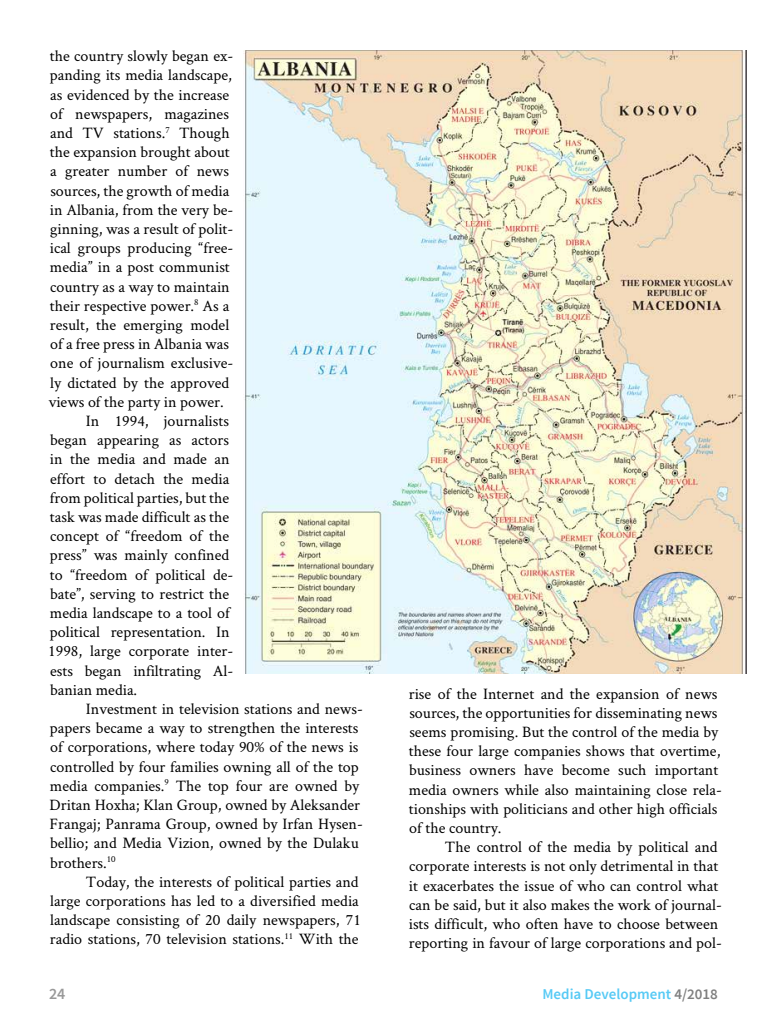
<style>
.page{position:relative;width:768px;height:1024px;background:#fff}
.page>*{position:absolute;margin:0;border:0;box-sizing:border-box;transform-origin:0 0}
.t1{font:16px/19.2px "Crimson Text";color:#000}
.t2{font:600 16px "Source Sans Pro";color:#999}
.t3{font:600 15px "Source Sans Pro";color:#57caf5}
.s1{color:#808080}
</style>
<div class="page">
<img style="left:243px;top:50px;width:504px;height:624px">
<p class="t1" style="left:49px;top:46px;width:186px">the country slowly began ex&shy;panding its media landscape, as evidenced by the increase of newspapers, magazines and TV stations.<sup>7</sup> Though the expansion brought about a greater number of news sources, the growth of media in Albania, from the very be&shy;ginning, was a result of polit&shy;ical groups producing “free&shy;media” in a post communist country as a way to maintain their respective power.<sup>8</sup> As a result, the emerging model of a free press in Albania was one of journalism exclusive&shy;ly dictated by the approved views of the party in power.</p>
<p class="t1" style="left:48px;top:411px;width:187px;text-indent:38px">In 1994, journalists began appearing as actors in the media and made an effort to detach the media from political parties, but the task was made difficult as the concept of “freedom of the press” was mainly confined to “freedom of political de&shy;bate”, serving to restrict the media landscape to a tool of political representation. In<br>1998, large corporate inter&shy;ests began infiltrating Al&shy;banian media.</p>
<p class="t1" style="left:50px;top:699px;width:315px;text-indent:36px">Investment in television stations and news&shy;papers became a way to strengthen the interests of corporations, where today 90% of the news is controlled by four families owning all of the top media companies.<sup>9</sup> The top four are owned by Dritan Hoxha; Klan Group, owned by Aleksander Frangaj; Panrama Group, owned by Irfan Hysen&shy;bellio; and Media Vizion, owned by the Dulaku brothers.<sup>10</sup></p>
<p class="t1" style="left:50px;top:872px;width:313px;text-indent:36px">Today, the interests of political parties and large corporations has led to a diversified media landscape consisting of 20 daily newspapers, 71 radio stations, 70 television stations.<sup>11</sup> With the</p>
<p class="t1" style="left:409px;top:683px;width:315px">rise of the Internet and the expansion of news sources, the opportunities for disseminating news seems promising. But the control of the media by these four large companies shows that overtime, business owners have become such important media owners while also maintaining close rela&shy;tionships with politicians and other high officials of the country.</p>
<p class="t1" style="left:409px;top:837px;width:315px;text-indent:36px">The control of the media by political and corporate interests is not only detrimental in that it exacerbates the issue of who can control what can be said, but it also makes the work of journal&shy;ists difficult, who often have to choose between reporting in favour of large corporations and pol-</p>
<p class="t2" style="left:49px;top:984px;width:18px">24</p>
<p class="t3" style="left:542px;top:985px;width:177px">Media Development <span class="s1">4/2018</span></p>
</div>
